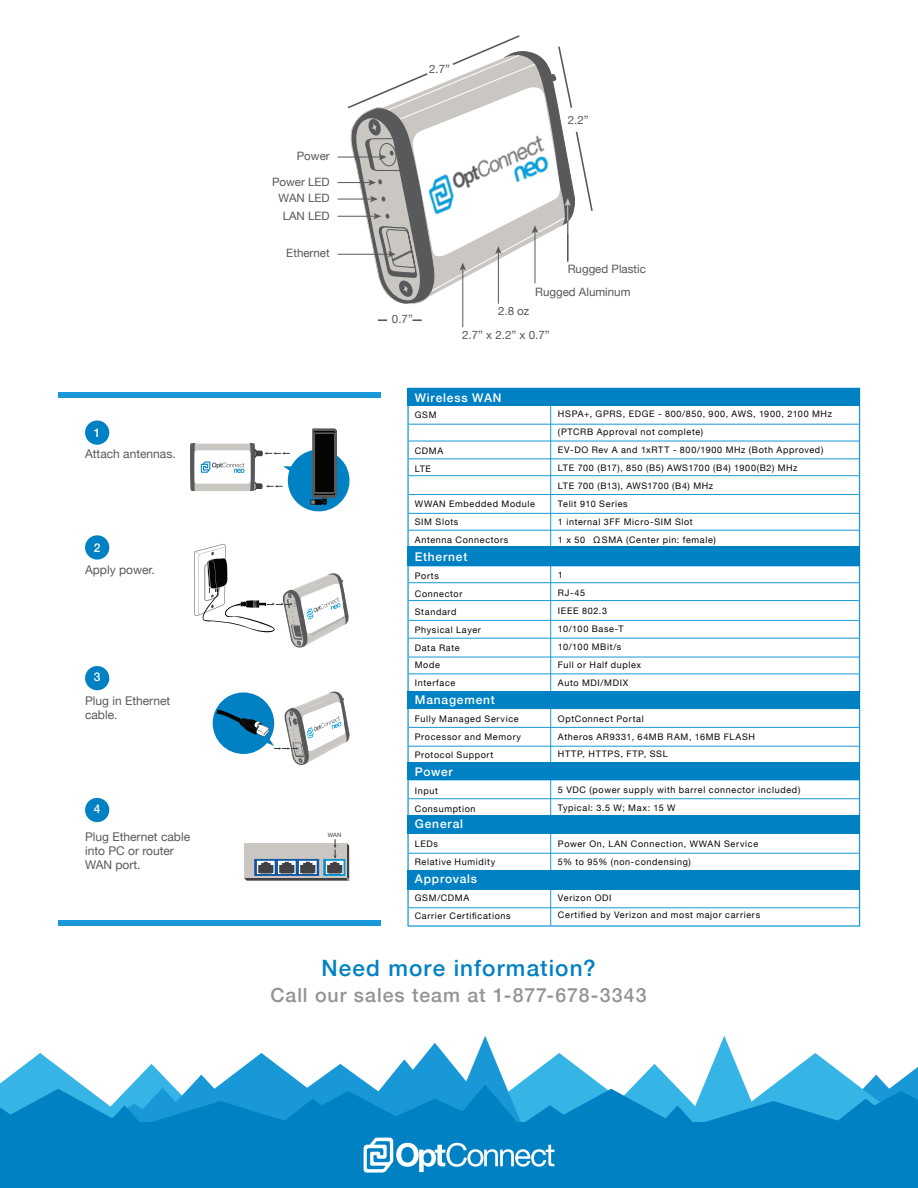
<style>
.page{position:relative;width:918px;height:1188px;background:#fff}
.page>*{position:absolute;margin:0;border:0;box-sizing:border-box;transform-origin:0 0}
.t1{font:500 22.5px "Helvetica Neue";letter-spacing:.05em;color:#0081c3}
.t2{font:500 19.5px "Helvetica Neue";letter-spacing:.05em;color:#949393}
.t3{font:12px/14.4px "Helvetica Neue";color:#58595b}
.t4{font:500 12px "Helvetica Neue";letter-spacing:.07em;color:#fff}
.t5{font:11.55px/16.5px "Helvetica Neue";color:#58585b;text-align:center}
.t6{font:9px/17.9px "Helvetica Neue";letter-spacing:.075em;color:#040503}
.t7{font:6px "Helvetica Neue";color:#414142}
</style>
<div class="page">
<svg style="left:378px;top:319px;width:9px;height:2px"></svg>
<hr style="left:462px;top:268px;width:1px;height:59px;background:#58585b">
<svg style="left:394px;top:45px;width:168px;height:264px"></svg>
<img style="left:337px;top:57px;width:256px;height:243px">
<div style="left:59px;top:392px;width:322px;height:5px;background:#1898d6"></div>
<div style="left:59px;top:920px;width:322px;height:5px;background:#1898d6"></div>
<svg style="left:407px;top:406px;width:453px;height:521px"></svg>
<hr style="left:409px;top:513px;width:450px;height:1px;background:#1898d6">
<hr style="left:409px;top:494px;width:450px;height:1px;background:#1898d6">
<hr style="left:409px;top:475px;width:450px;height:1px;background:#1898d6">
<hr style="left:409px;top:459px;width:450px;height:1px;background:#1898d6">
<hr style="left:409px;top:441px;width:450px;height:1px;background:#1898d6">
<hr style="left:409px;top:424px;width:450px;height:1px;background:#1898d6">
<hr style="left:550px;top:389px;width:1px;height:536px;background:#1898d6">
<hr style="left:409px;top:620px;width:450px;height:1px;background:#1898d6">
<hr style="left:409px;top:600px;width:450px;height:1px;background:#1898d6">
<hr style="left:409px;top:582px;width:450px;height:1px;background:#1898d6">
<hr style="left:409px;top:566px;width:450px;height:1px;background:#1898d6">
<hr style="left:409px;top:530px;width:450px;height:1px;background:#1898d6">
<hr style="left:409px;top:746px;width:450px;height:1px;background:#1898d6">
<hr style="left:409px;top:727px;width:451px;height:1px;background:#1898d6">
<hr style="left:409px;top:674px;width:450px;height:1px;background:#1898d6">
<hr style="left:409px;top:657px;width:450px;height:1px;background:#1898d6">
<hr style="left:409px;top:638px;width:450px;height:1px;background:#1898d6">
<hr style="left:409px;top:853px;width:450px;height:1px;background:#1898d6">
<hr style="left:409px;top:798px;width:450px;height:1px;background:#1898d6">
<hr style="left:409px;top:780px;width:450px;height:1px;background:#1898d6">
<hr style="left:409px;top:907px;width:450px;height:1px;background:#1898d6">
<hr style="left:409px;top:889px;width:450px;height:1px;background:#1898d6">
<div style="left:407px;top:388px;width:453px;height:18px;background:#0081c3"></div>
<div style="left:407px;top:546px;width:453px;height:20px;background:#0081c3"></div>
<div style="left:407px;top:691px;width:453px;height:18px;background:#0081c3"></div>
<div style="left:407px;top:762px;width:453px;height:18px;background:#0081c3"></div>
<div style="left:407px;top:815px;width:453px;height:19px;background:#0081c3"></div>
<div style="left:407px;top:870px;width:453px;height:19px;background:#0081c3"></div>
<svg style="left:244px;top:839px;width:106px;height:42px;background:#9ea8ae"></svg>
<div style="left:85px;top:798px;width:24px;height:24px;background:#0081c3;border-radius:50%"></div>
<div style="left:85px;top:420px;width:24px;height:25px;background:#0081c3;border-radius:50%"></div>
<svg style="left:194px;top:544px;width:155px;height:103px"></svg>
<div style="left:85px;top:535px;width:24px;height:25px;background:#0081c3;border-radius:50%"></div>
<img style="left:303px;top:594px;width:43px;height:29px">
<svg style="left:213px;top:692px;width:137px;height:73px"></svg>
<div style="left:85px;top:666px;width:24px;height:24px;background:#0081c3;border-radius:50%"></div>
<img style="left:304px;top:712px;width:42px;height:29px">
<svg style="left:190px;top:429px;width:160px;height:82px"></svg>
<div style="left:0;top:1122px;width:918px;height:66px;background:#0081c3"></div>
<svg style="left:0;top:1036px;width:918px;height:137px"></svg>
<h3 class="t4" style="left:94px;top:423px;width:8px">1</h3>
<h3 class="t3" style="left:85px;top:448px;width:92px">Attach antennas.</h3>
<h3 class="t4" style="left:94px;top:538px;width:8px">2</h3>
<h3 class="t3" style="left:85px;top:563px;width:71px">Apply power.</h3>
<h3 class="t4" style="left:94px;top:667px;width:8px">3</h3>
<h3 class="t3" style="left:85px;top:694px;width:87px">Plug in Ethernet cable.</h3>
<h3 class="t4" style="left:94px;top:799px;width:8px">4</h3>
<h3 class="t3" style="left:85px;top:830px;width:107px">Plug Ethernet cable into PC or router<br>WAN port.</h3>
<p class="t5" style="left:297px;top:149px;width:34px">Power</p>
<p class="t5" style="left:272px;top:174px;width:59px">Power LED<br>WAN LED</p>
<p class="t5" style="left:283px;top:208px;width:49px">LAN LED</p>
<p class="t5" style="left:286px;top:245px;width:45px">Ethernet</p>
<p class="t7" style="left:328px;top:831px;width:15px">WAN</p>
<p class="t5" style="left:429px;top:61px;width:22px">2.7”</p>
<p class="t5" style="left:568px;top:112px;width:22px">2.2”</p>
<p class="t5" style="left:568px;top:261px;width:80px">Rugged Plastic</p>
<p class="t5" style="left:535px;top:284px;width:97px">Rugged Aluminum</p>
<p class="t5" style="left:392px;top:312px;width:22px">0.7”</p>
<p class="t5" style="left:462px;top:299px;width:89px;line-height:24.2px;text-align:left;text-indent:36px">2.8 oz<br>2.7” x 2.2” x 0.7”</p>
<h3 class="t4" style="left:415px;top:388px;width:88px">Wireless WAN</h3>
<p class="t6" style="left:415px;top:406px;width:23px">GSM</p>
<p class="t6" style="left:415px;top:442px;width:30px">CDMA<br>LTE</p>
<p class="t6" style="left:415px;top:496px;width:122px">WWAN Embedded Module<br>SIM Slots<br>Antenna Connectors</p>
<p class="t6" style="left:415px;top:567px;width:68px">Ports<br>Connector<br>Standard<br>Physical Layer<br>Data Rate<br>Mode<br>Interface</p>
<p class="t6" style="left:415px;top:711px;width:108px">Fully Managed Service<br>Processor and Memory<br>Protocol Support</p>
<p class="t6" style="left:415px;top:782px;width:62px">Input<br>Consumption</p>
<p class="t6" style="left:415px;top:836px;width:82px">LEDs<br>Relative Humidity</p>
<p class="t6" style="left:415px;top:889px;width:97px">GSM/CDMA<br>Carrier Certifications</p>
<h3 class="t4" style="left:415px;top:547px;width:54px">Ethernet</h3>
<h3 class="t4" style="left:415px;top:690px;width:82px">Management</h3>
<h3 class="t4" style="left:415px;top:762px;width:40px">Power</h3>
<h3 class="t4" style="left:415px;top:814px;width:50px">General</h3>
<h3 class="t4" style="left:415px;top:869px;width:64px">Approvals</h3>
<p class="t6" style="left:558px;top:406px;width:276px">HSPA+, GPRS, EDGE - 800/850, 900, AWS, 1900, 2100 MHz (PTCRB Approval not complete)<br>EV-DO Rev A and 1xRTT - 800/1900 MHz (Both Approved)<br>LTE 700 (B17), 850 (B5) AWS1700 (B4) 1900(B2) MHz<br>LTE 700 (B13), AWS1700 (B4) MHz<br>Telit 910 Series<br>1 internal 3FF Micro-SIM Slot<br>1 x 50 Ω SMA (Center pin: female)</p>
<p class="t6" style="left:558px;top:567px;width:85px">1<br>RJ-45<br>IEEE 802.3<br>10/100 Base-T<br>10/100 MBit/s<br>Full or Half duplex<br>Auto MDI/MDIX</p>
<p class="t6" style="left:558px;top:710px;width:199px">OptConnect Portal<br>Atheros AR9331, 64MB RAM, 16MB FLASH<br>HTTP, HTTPS, FTP, SSL</p>
<p class="t6" style="left:558px;top:782px;width:244px">5 VDC (power supply with barrel connector included)<br>Typical: 3.5 W; Max: 15 W</p>
<p class="t6" style="left:558px;top:835px;width:202px">Power On, LAN Connection, WWAN Service<br>5% to 95% (non-condensing)</p>
<p class="t6" style="left:558px;top:889px;width:204px">Verizon ODI<br>Certified by Verizon and most major carriers</p>
<h1 class="t1" style="left:321px;top:950px;width:276px">Need more information?</h1>
<h2 class="t2" style="left:270px;top:979px;width:378px">Call our sales team at 1-877-678-3343</h2>
</div>
